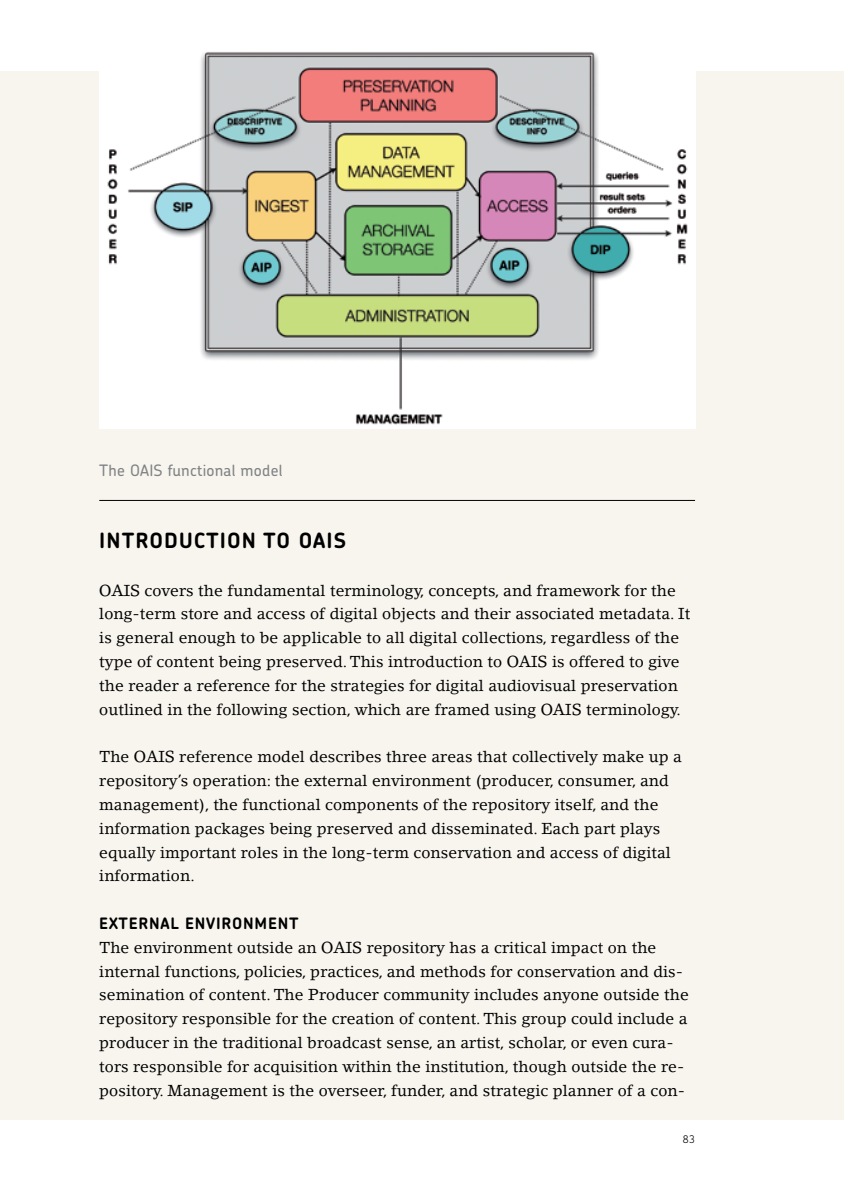
<style>
.page{position:relative;width:844px;height:1191px;background:#fff}
.page>*{position:absolute;margin:0;border:0;box-sizing:border-box;transform-origin:0 0}
.t1{font:700 21px "Chevin";letter-spacing:.05em;color:#000}
.t2{font:15.75px/23.8px "Lino Letter Std";letter-spacing:.005em;color:#000}
.t3{font:500 15.75px "Chevin";letter-spacing:.015em;color:#808285}
.t4{font:700 15.75px "Chevin";letter-spacing:.05em;color:#000}
.t5{font:300 10.5px "Chevin";color:#000}
</style>
<div class="page">
<div style="left:0;top:71px;width:843px;height:1048px;background:#f8f5ee"></div>
<img style="left:99px;top:52px;width:595px;height:377px">
<hr style="left:99px;top:500px;width:595px;height:1px;background:#000">
<p class="t3" style="left:99px;top:460px;width:185px">The OAIS functional model</p>
<h1 class="t1" style="left:99px;top:526px;width:107px">INTRODUCTIO</h1>
<h1 class="t1" style="left:242px;top:526px;width:104px">N TO OAIS</h1>
<p class="t2" style="left:99px;top:578px;width:592px">OAIS covers the fundamental terminology, concepts, and framework for the long-term store and access of digital objects and their associated metadata. It is general enough to be applicable to all digital collections, regardless of the type of content being preserved. This introduction to OAIS is offered to give the reader a reference for the strategies for digital audiovisual preservation outlined in the following section, which are framed using OAIS terminology.</p>
<p class="t2" style="left:99px;top:745px;width:584px">The OAIS reference model describes three areas that collectively make up a repository’s operation: the external environment (producer, consumer, and management), the functional components of the repository itself, and the information packages being preserved and disseminated. Each part plays equally important roles in the long-term conservation and access of digital information.</p>
<p class="t4" style="left:99px;top:913px;width:200px">EXTERNAL ENVI RONM ENT</p>
<p class="t2" style="left:99px;top:935px;width:591px">The environment outside an OAIS repository has a critical impact on the internal functions, policies, practices, and methods for conservation and dis&shy;semination of content. The Producer community includes anyone outside the repository responsible for the creation of content. This group could include a producer in the traditional broadcast sense, an artist, scholar, or even cura&shy;tors responsible for acquisition within the institution, though outside the re&shy;pository. Management is the overseer, funder, and strategic planner of a con-</p>
<p class="t5" style="left:682px;top:1132px;width:14px">83</p>
</div>
